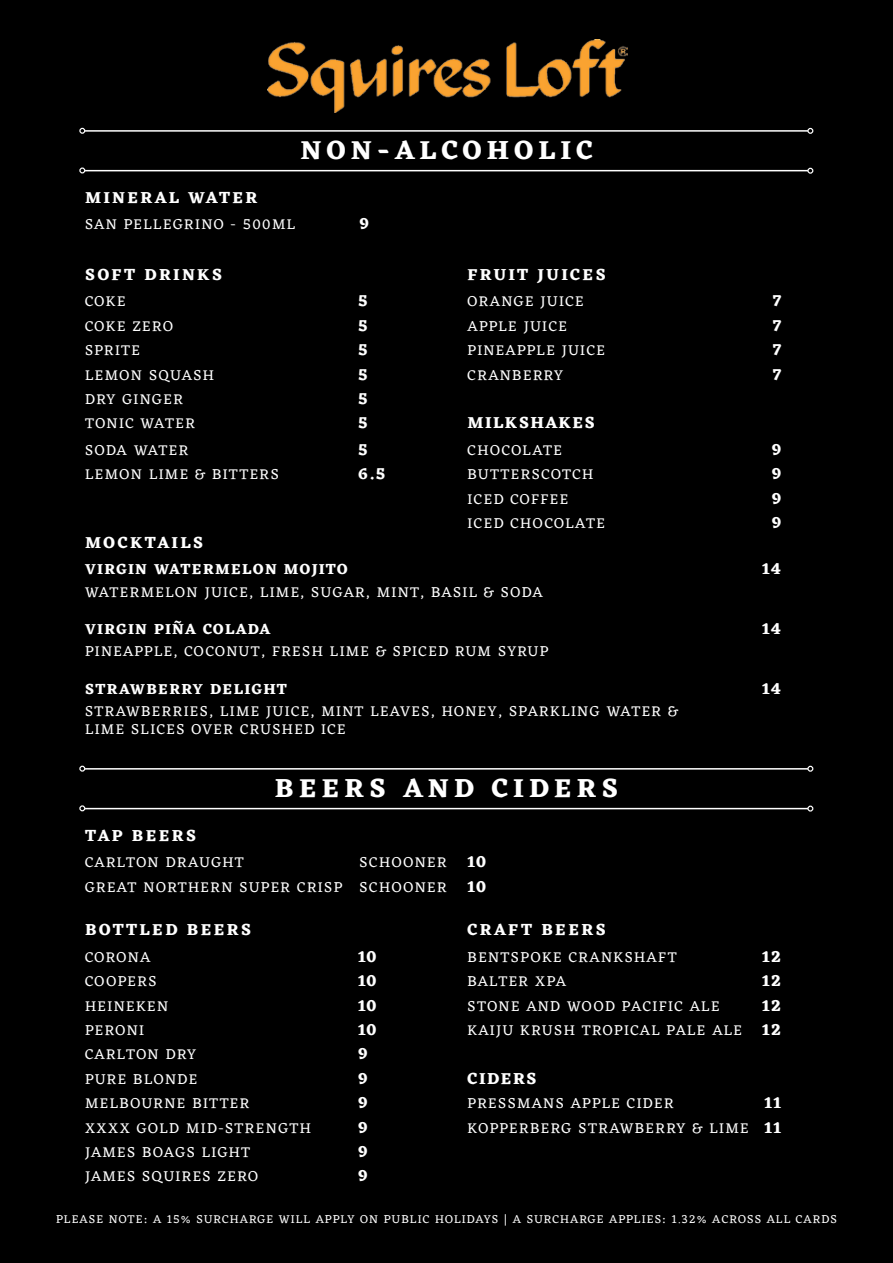
<style>
.page{position:relative;width:893px;height:1263px;background:#000}
.page>*{position:absolute;margin:0;border:0;box-sizing:border-box;transform-origin:0 0}
.t1{font:700 27px "Eczar";letter-spacing:.2em;color:#fff}
.t2{font:700 16.5px "Eczar";letter-spacing:.13em;color:#fff}
.t3{font:700 16.5px "Eczar";letter-spacing:.15em;color:#fff}
.t4{font:700 16.5px "Eczar";letter-spacing:.1em;color:#fff}
.t5{font:15px/18px "Eczar";letter-spacing:.09em;color:#fff}
.t6{font:700 15px "Eczar";letter-spacing:.075em;color:#fff}
.t7{font:12px "Eczar";letter-spacing:.09em;color:#fff}
.s1{font-weight:400;font-size:15px}
.s2{font-weight:700;font-size:16.5px}
</style>
<div class="page">
<hr style="left:85px;top:130px;width:723px;height:2px;background:#fff">
<hr style="left:85px;top:170px;width:723px;height:1px;background:#fff">
<hr style="left:85px;top:768px;width:723px;height:1px;background:#fff">
<hr style="left:85px;top:808px;width:723px;height:1px;background:#fff">
<svg style="left:79px;top:128px;width:6px;height:6px"></svg>
<svg style="left:79px;top:167px;width:6px;height:6px"></svg>
<svg style="left:807px;top:128px;width:6px;height:6px"></svg>
<svg style="left:807px;top:168px;width:6px;height:6px"></svg>
<svg style="left:79px;top:766px;width:6px;height:6px"></svg>
<svg style="left:79px;top:805px;width:6px;height:6px"></svg>
<svg style="left:807px;top:766px;width:6px;height:6px"></svg>
<svg style="left:807px;top:805px;width:6px;height:6px"></svg>
<img style="left:267px;top:40px;width:361px;height:73px">
<h1 class="t1" style="left:300px;top:134px;width:294px">NON-ALCOHOLIC</h1>
<p class="t2" style="left:85px;top:188px;width:174px">MINERAL WATER</p>
<p class="t5" style="left:85px;top:216px;width:212px">SAN PELLEGRINO - 500ML</p>
<p class="t2" style="left:360px;top:214px;width:11px">9</p>
<p class="t3" style="left:85px;top:265px;width:139px">SOFT DRINKS</p>
<p class="t2" style="left:468px;top:265px;width:140px">FRUIT JUICES</p>
<p class="t5" style="left:85px;top:293px;width:42px">COKE</p>
<p class="t2" style="left:358px;top:291px;width:11px">5</p>
<p class="t5" style="left:468px;top:293px;width:118px">ORANGE JUICE</p>
<p class="t2" style="left:773px;top:291px;width:10px">7</p>
<p class="t5" style="left:85px;top:318px;width:89px">COKE ZERO</p>
<p class="t2" style="left:358px;top:315px;width:11px">5</p>
<p class="t5" style="left:447px;top:318px;width:7px">APP</p>
<p class="t5" style="left:499px;top:318px;width:70px">LE JUICE</p>
<p class="t2" style="left:773px;top:315px;width:10px">7</p>
<p class="t5" style="left:85px;top:342px;width:57px">SPRITE</p>
<p class="t2" style="left:358px;top:340px;width:11px">5</p>
<p class="t5" style="left:468px;top:342px;width:139px">PINEAPPLE JUICE</p>
<p class="t2" style="left:773px;top:340px;width:10px">7</p>
<p class="t5" style="left:85px;top:366px;width:131px">LEMON SQUASH</p>
<p class="t2" style="left:358px;top:364px;width:11px">5</p>
<p class="t5" style="left:468px;top:366px;width:97px">CRANBERRY</p>
<p class="t2" style="left:773px;top:364px;width:10px">7</p>
<p class="t5" style="left:85px;top:391px;width:99px">DRY GINGER</p>
<p class="t2" style="left:358px;top:389px;width:11px">5</p>
<p class="t5" style="left:85px;top:415px;width:111px">TONIC WATER</p>
<p class="t2" style="left:358px;top:413px;width:11px">5</p>
<p class="t4" style="left:468px;top:413px;width:129px">MILKSHAKES</p>
<p class="t5" style="left:85px;top:442px;width:105px">SODA WATER</p>
<p class="t2" style="left:358px;top:439px;width:11px">5</p>
<p class="t5" style="left:468px;top:442px;width:96px">CHOCOLATE</p>
<p class="t2" style="left:772px;top:439px;width:11px">9</p>
<p class="t5" style="left:85px;top:466px;width:194px">LEMON LIME &amp; BITTERS</p>
<p class="t2" style="left:358px;top:464px;width:29px">6.5</p>
<p class="t5" style="left:468px;top:466px;width:127px">BUTTERSCOTCH</p>
<p class="t2" style="left:772px;top:464px;width:11px">9</p>
<p class="t5" style="left:484px;top:491px;width:86px">ED COFFEE</p>
<p class="t2" style="left:772px;top:488px;width:11px">9</p>
<p class="t5" style="left:484px;top:515px;width:123px">ED CHOCOLATE</p>
<p class="t2" style="left:772px;top:513px;width:11px">9</p>
<p class="t2" style="left:85px;top:532px;width:119px">MOCKTAILS</p>
<p class="t6" style="left:85px;top:560px;width:98px">VIRGIN WATERMELON</p>
<p class="t6" style="left:284px;top:560px;width:27px">MOJITO</p>
<p class="t2" style="left:762px;top:559px;width:21px">14</p>
<p class="t5" style="left:85px;top:583px;width:459px">WATERMELON JUICE, LIME, SUGAR, MINT, BASIL &amp; SODA</p>
<p class="t6" style="left:85px;top:620px;width:141px">VIRGIN PIÑA COLADA</p>
<p class="t2" style="left:762px;top:619px;width:21px">14</p>
<p class="t5" style="left:85px;top:643px;width:464px">PINEAPPLE, COCONUT, FRESH LIME &amp; SPICED RUM SYRUP</p>
<p class="t6" style="left:85px;top:680px;width:24px">STRAW</p>
<p class="t6" style="left:146px;top:680px;width:25px">BERR</p>
<p class="t6" style="left:193px;top:680px;width:28px">Y DELI</p>
<p class="t6" style="left:252px;top:680px;width:25px">GHT</p>
<p class="t2" style="left:762px;top:679px;width:21px">14</p>
<p class="t5" style="left:85px;top:703px;width:595px">STRAWBERRIES, LIME JUICE, MINT LEAVES, HONEY, SPARKLING WATER &amp;<br>LIME SLICES OVER CRUSHED ICE</p>
<h1 class="t1" style="left:275px;top:772px;width:344px">BEERS AND CIDERS</h1>
<p class="t2" style="left:85px;top:825px;width:113px">TAP BEERS</p>
<p class="t5" style="left:85px;top:854px;width:166px">CARLTON DRAUGHT SCH</p>
<p class="t5" style="left:392px;top:854px;width:57px">OONER</p>
<p class="t2" style="left:468px;top:852px;width:20px">10</p>
<p class="t5" style="left:85px;top:879px;width:247px">GREAT NORTHERN SUPER CRISP</p>
<p class="t5" style="left:360px;top:879px;width:11px">SCH</p>
<p class="t5" style="left:392px;top:879px;width:57px">OONER</p>
<p class="t2" style="left:468px;top:876px;width:20px">10</p>
<p class="t3" style="left:85px;top:920px;width:168px">BOTTLED BEERS</p>
<p class="t3" style="left:468px;top:920px;width:140px">CRAFT BEERS</p>
<p class="t5" style="left:85px;top:949px;width:67px">CORONA</p>
<p class="t2" style="left:358px;top:946px;width:36px">10 <span class="s1">B</span></p>
<p class="t5" style="left:478px;top:949px;width:200px">ENTSPOKE CRANKSHAFT</p>
<p class="t2" style="left:762px;top:946px;width:21px">12</p>
<p class="t5" style="left:85px;top:973px;width:66px">COOPERS</p>
<p class="t2" style="left:358px;top:971px;width:40px">10 <span class="s1">B</span></p>
<p class="t5" style="left:478px;top:973px;width:84px">ALTER XPA</p>
<p class="t2" style="left:762px;top:971px;width:21px">12</p>
<p class="t5" style="left:85px;top:997px;width:85px">HEINEKEN</p>
<p class="t2" style="left:358px;top:995px;width:20px">10</p>
<p class="t5" style="left:468px;top:997px;width:253px">STONE AND WOOD PACIFIC ALE</p>
<p class="t2" style="left:762px;top:995px;width:21px">12</p>
<p class="t5" style="left:85px;top:1022px;width:61px">PERONI</p>
<p class="t2" style="left:358px;top:1020px;width:36px">10 <span class="s1">K</span></p>
<p class="t5" style="left:478px;top:1022px;width:304px">AIJU KRUSH TROPICAL PALE ALE <span class="s2">12</span></p>
<p class="t5" style="left:85px;top:1046px;width:113px">CARLTON DRY</p>
<p class="t2" style="left:358px;top:1044px;width:11px">9</p>
<p class="t5" style="left:85px;top:1071px;width:114px">PURE BLONDE</p>
<p class="t2" style="left:358px;top:1068px;width:11px">9</p>
<p class="t2" style="left:468px;top:1068px;width:70px">CIDERS</p>
<p class="t5" style="left:85px;top:1095px;width:166px">MELBOURNE BITTER</p>
<p class="t2" style="left:358px;top:1093px;width:11px">9</p>
<p class="t5" style="left:468px;top:1095px;width:115px">PRESSMANS APP</p>
<p class="t5" style="left:602px;top:1095px;width:73px">LE CIDER</p>
<p class="t2" style="left:764px;top:1093px;width:18px">11</p>
<p class="t5" style="left:85px;top:1119px;width:228px">XXXX GOLD MID-STRENGTH</p>
<p class="t2" style="left:358px;top:1117px;width:11px">9</p>
<p class="t5" style="left:468px;top:1119px;width:315px">KOPPERBERG STRAWBERRY &amp; LIME <span class="s2">11</span></p>
<p class="t5" style="left:85px;top:1144px;width:167px">JAMES BOAGS LIGHT</p>
<p class="t2" style="left:358px;top:1141px;width:11px">9</p>
<p class="t5" style="left:85px;top:1168px;width:174px">JAMES SQUIRES ZERO</p>
<p class="t2" style="left:358px;top:1166px;width:11px">9</p>
<p class="t7" style="left:56px;top:1210px;width:17px">PLEA</p>
<p class="t7" style="left:89px;top:1210px;width:30px">SE NOTE</p>
<p class="t7" style="left:144px;top:1210px;width:96px">: A 15% SURCHARGE</p>
<p class="t7" style="left:279px;top:1210px;width:20px">WILL</p>
<p class="t7" style="left:316px;top:1210px;width:85px">APPLY ON PUBLI</p>
<p class="t7" style="left:423px;top:1210px;width:21px">C HOLI</p>
<p class="t7" style="left:467px;top:1210px;width:103px">DAYS | A SURCHARGE</p>
<p class="t7" style="left:609px;top:1210px;width:167px">APPLIES: 1.32% ACROSS ALL</p>
<p class="t7" style="left:796px;top:1210px;width:42px">CARDS</p>
</div>
